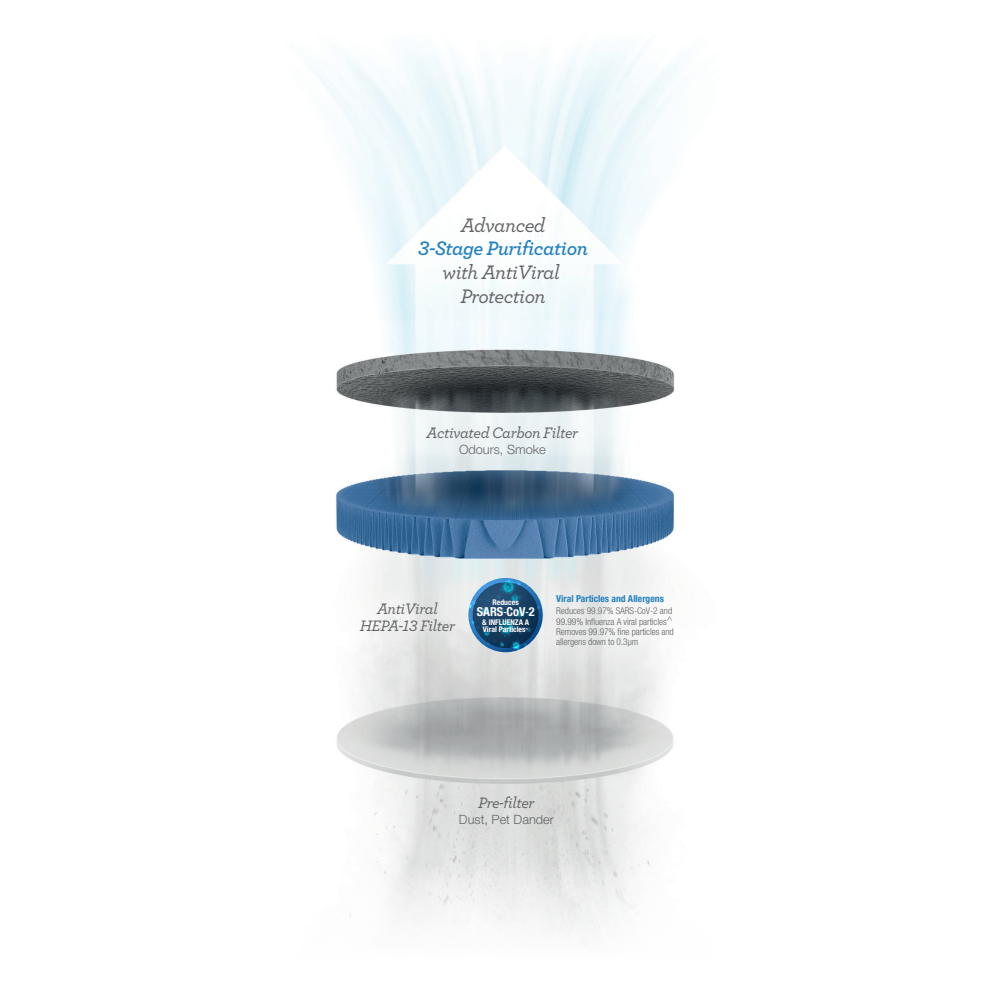
<style>
.page{position:relative;width:993px;height:993px;background:#fff}
.page>*{position:absolute;margin:0;border:0;box-sizing:border-box;transform-origin:0 0}
.t1{font:italic 500 20.47px/23.6px "Archer";letter-spacing:-.025em;color:#636366;text-align:center}
.t2{font:italic 600 20.47px "Archer";letter-spacing:-.025em;color:#2180bf}
.t3{font:italic 500 15.92px/17.2px "Archer";letter-spacing:-.025em;color:#636366;text-align:center}
.t4{font:300 12.78px "Helvetica Neue LT Std";color:#636366}
.t5{font:700 condensed 12.42px "Helvetica Neue LT Std";color:#fff}
.t6{font:700 condensed 9.62px "Helvetica Neue LT Std";color:#2180bf}
.t7{font:300 condensed 9.45px/10.3px "Helvetica Neue LT Std";letter-spacing:-.005em;color:#636366}
.t8{font:700 condensed 7.88px "Helvetica Neue LT Std";color:#fff}
.t9{font:700 condensed 7.7px "Helvetica Neue LT Std";color:#fff}
.s1{font-size:8.58px}
</style>
<div class="page">
<img style="left:312px;top:50px;width:370px;height:812px">
<img style="left:463px;top:592px;width:89px;height:44px">
<img style="left:542px;top:603px;width:4px;height:48px">
<svg style="left:468px;top:578px;width:74px;height:74px;background:#457293"></svg>
<svg style="left:349px;top:862px;width:301px;height:78px"></svg>
<h1 class="t1" style="left:460px;top:212px;width:86px">Advanced</h1>
<h1 class="t2" style="left:418px;top:233px;width:171px">3-Stage Purification</h1>
<h1 class="t1" style="left:442px;top:259px;width:119px">with AntiViral<br>Protection</h1>
<h2 class="t3" style="left:426px;top:423px;width:153px">Activated Carbon Filter</h2>
<h3 class="t4" style="left:459px;top:441px;width:88px">Odours, Smoke</h3>
<h2 class="t3" style="left:359px;top:598px;width:97px">AntiViral<br>HEPA-13 Filter</h2>
<p class="t9" style="left:492px;top:597px;width:28px">Reduces</p>
<h3 class="t5" style="left:476px;top:604px;width:59px">SARS<span class="s1">-</span>CoV<span class="s1">-</span>2</h3>
<p class="t8" style="left:482px;top:617px;width:48px">&amp; INFLUENZA A</p>
<p class="t9" style="left:482px;top:625px;width:47px">Viral Particles<sup>^</sup></p>
<p class="t6" style="left:556px;top:592px;width:109px">Viral Particles and Allergens</p>
<p class="t7" style="left:556px;top:605px;width:119px">Reduces 99.97% SARS-CoV-2 and<br>99.99% Influenza A viral particles^<br>Removes 99.97% fine particles and allergens down to 0.3µm</p>
<h2 class="t3" style="left:478px;top:792px;width:58px">Pre-filter</h2>
<h3 class="t4" style="left:459px;top:811px;width:96px">Dust, Pet Dander</h3>
</div>
